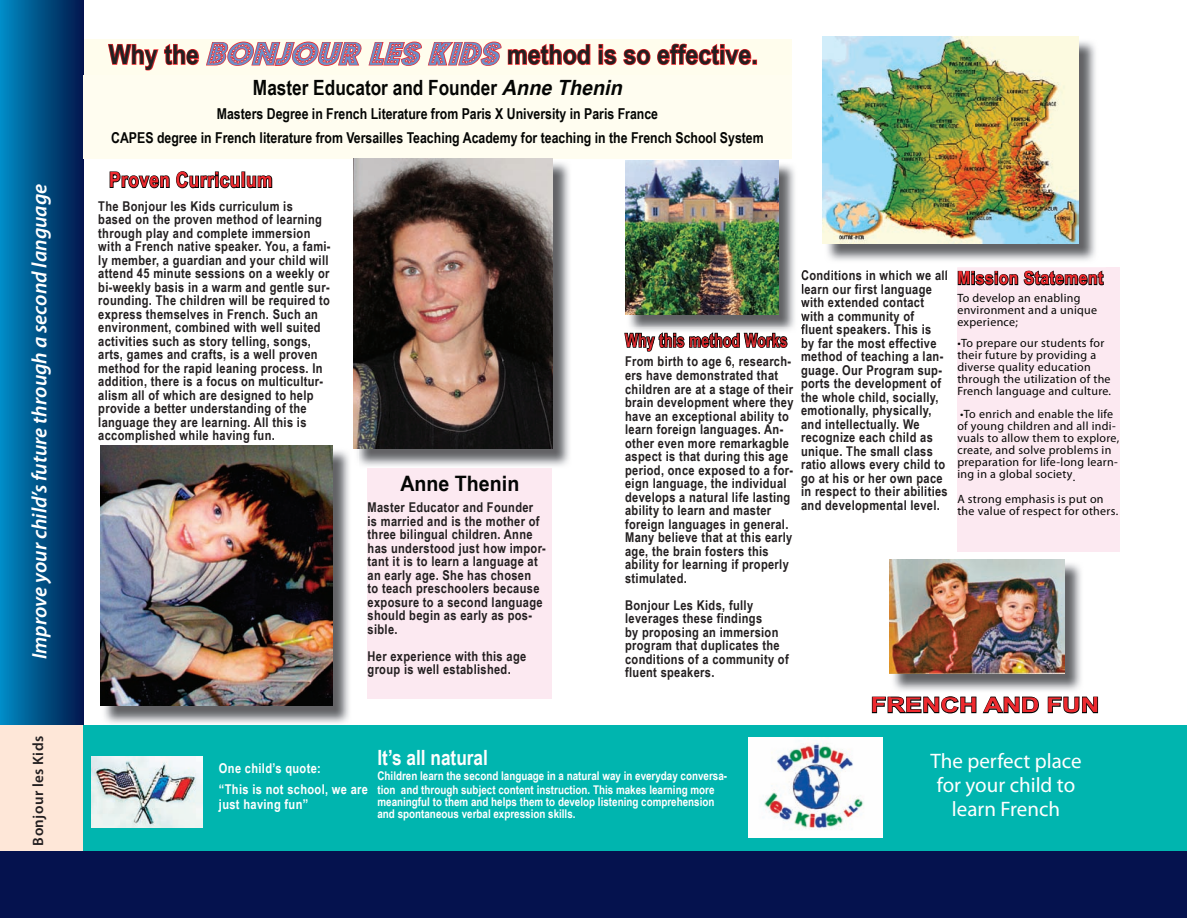
<style>
.page{position:relative;width:1187px;height:918px;background:#fff}
.page>*{position:absolute;margin:0;border:0;box-sizing:border-box;transform-origin:0 0}
.t1{font:700 27px "Arial Narrow";color:#231f20;scale:1.05 1}
.t2{font:700 21.3px "Arial Narrow";color:#040504;scale:1.13 1}
.t3{font:italic 600 21px "Myriad Pro";color:#fff}
.t4{font:21px/24px "Myriad Pro";color:#fff;text-align:center}
.t5{font:700 21px "Arial Narrow";color:#040503}
.t6{font:700 21px "Arial Narrow";letter-spacing:.025em;color:#ee292e}
.t7{font:700 21px "Arial Narrow";color:#fefefe}
.t8{font:700 21px "Arial Narrow";color:#ee292e;scale:1.49 1}
.t9{font:700 18.75px "Arial Narrow";letter-spacing:.025em;color:#ee292e;scale:.88 1}
.t10{font:700 18px "Arial Narrow";letter-spacing:.025em;color:#ee292e;scale:1.06 1}
.t11{font:700 15px/24px "Arial Narrow";color:#040503;text-align:center}
.t12{font:600 15px "Myriad Pro";letter-spacing:.025em;color:#231f20}
.t13{font:700 13.5px/13.5px "Arial Narrow";letter-spacing:.025em;color:#231f20}
.t14{font:700 13.5px/21px "Arial Narrow";letter-spacing:.025em;color:#fff}
.t15{font:12px/12px "Myriad Pro";letter-spacing:.025em;color:#040503}
.t16{font:700 12px/13.5px "Arial Narrow";color:#fff}
.s1{font-family:"Budmo Jiggler";font-weight:400;font-style:italic;color:#6b90ca}
.s2{font-style:italic}
</style>
<div class="page">
<div style="left:0;top:851px;width:1186px;height:67px;background:#05124e"></div>
<div style="left:0;top:0;width:83px;height:725px;background:linear-gradient(to right,#008cc4,#02174a)"></div>
<div style="left:0;top:725px;width:83px;height:126px;background:#fee7d8"></div>
<div style="left:83px;top:726px;width:1103px;height:125px;background:#00b5af"></div>
<img style="left:102px;top:447px;width:256px;height:279px">
<img style="left:100px;top:446px;width:232px;height:260px">
<img style="left:92px;top:756px;width:111px;height:71px">
<div style="left:957px;top:267px;width:162px;height:285px;background:#fce9f1"></div>
<svg style="left:957px;top:271px;width:146px;height:14px"></svg>
<svg style="left:624px;top:332px;width:163px;height:20px"></svg>
<div style="left:84px;top:39px;width:707px;height:39px;background:#fffded"></div>
<svg style="left:108px;top:41px;width:483px;height:30px"></svg>
<svg style="left:598px;top:43px;width:159px;height:23px"></svg>
<svg style="left:109px;top:171px;width:164px;height:18px"></svg>
<div style="left:83px;top:75px;width:708px;height:84px;background:#fffdf0"></div>
<img style="left:748px;top:737px;width:134px;height:100px">
<svg style="left:871px;top:696px;width:226px;height:17px"></svg>
<img style="left:626px;top:162px;width:169px;height:165px">
<svg style="left:801px;top:273px;width:1px;height:72px"></svg>
<img style="left:626px;top:332px;width:161px;height:13px">
<img style="left:662px;top:333px;width:124px;height:12px">
<img style="left:714px;top:333px;width:66px;height:12px">
<img style="left:625px;top:160px;width:153px;height:154px">
<img style="left:827px;top:39px;width:269px;height:232px">
<img style="left:827px;top:270px;width:120px;height:1px">
<img style="left:957px;top:267px;width:146px;height:4px">
<img style="left:1027px;top:270px;width:75px;height:1px">
<img style="left:822px;top:37px;width:256px;height:207px">
<img style="left:890px;top:561px;width:202px;height:136px">
<img style="left:890px;top:696px;width:197px;height:2px">
<img style="left:900px;top:697px;width:192px;height:1px">
<img style="left:889px;top:559px;width:175px;height:114px">
<img style="left:358px;top:160px;width:212px;height:306px">
<img style="left:355px;top:448px;width:3px;height:28px">
<img style="left:353px;top:159px;width:199px;height:289px">
<div style="left:367px;top:468px;width:185px;height:230px;background:#fce9f1"></div>
<h3 class="t3" style="left:26px;top:659px;width:477px;rotate:-90deg">Improve your child’s future through a second language</h3>
<p class="t12" style="left:29px;top:845px;width:111px;rotate:-90deg">Bonjour les Kids</p>
<h1 class="t1" style="left:109px;top:39px;width:619px">Why the <span class="s1">BONJOUR LES KIDS</span>method is so effective.</h1>
<h3 class="t5" style="left:253px;top:75px;width:375px">Master Educator and Founder <span class="s2">Anne Thenin</span></h3>
<p class="t11" style="left:111px;top:101px;width:654px">Masters Degree in French Literature from Paris X University in Paris France<br>CAPES degree in French literature from Versailles Teaching Academy for teaching in the French School System</p>
<h3 class="t6" style="left:109px;top:168px;width:165px">Proven Curriculum</h3>
<p class="t13" style="left:98px;top:199px;width:234px">The Bonjour les Kids curriculum is<br>based on the proven method of learning through play and complete immersion with a French native speaker. You, a fami&shy;ly member, a guardian and your child will attend 45 minute sessions on a weekly or bi-weekly basis in a warm and gentle sur&shy;rounding. The children will be required to express themselves in French. Such an environment, combined with well suited activities such as story telling, songs, arts, games and crafts, is a well proven method for the rapid leaning process. In addition, there is a focus on multicultur&shy;alism all of which are designed to help provide a better understanding of the language they are learning. All this is accomplished while having fun.</p>
<h2 class="t2" style="left:400px;top:471px;width:107px">Anne Thenin</h2>
<p class="t13" style="left:367px;top:500px;width:180px">Master Educator and Founder is married and is the mother of three bilingual children. Anne has understood just how impor&shy;tant it is to learn a language at an early age. She has chosen<br>to teach preschoolers because exposure to a second language should begin as early as pos&shy;sible.</p>
<p class="t13" style="left:367px;top:649px;width:160px">Her experience with this age group is well established.</p>
<p class="t13" style="left:801px;top:268px;width:148px">Conditions in which we all learn our first language with extended contact with a community of fluent speakers. This is<br>by far the most effective method of teaching a lan&shy;guage. Our Program sup&shy;ports the development of the whole child, socially, emotionally, physically, and intellectually. We recognize each child as unique. The small class ratio allows every child to go at his or her own pace in respect to their abilities and developmental level.</p>
<h3 class="t10" style="left:957px;top:267px;width:139px">Mission Statement</h3>
<p class="t15" style="left:957px;top:292px;width:141px">To develop an enabling environment and a unique experience;</p>
<p class="t15" style="left:957px;top:337px;width:155px">•To prepare our students for their future by providing a diverse quality education through the utilization of the<br>French language and culture.</p>
<p class="t15" style="left:957px;top:408px;width:163px">•To enrich and enable the life of young children and all indi&shy;vuals to allow them to explore, create, and solve problems in preparation for life-long learn&shy;ing in a global society.</p>
<p class="t15" style="left:957px;top:493px;width:162px">A strong emphasis is put on the value of respect for others.</p>
<h3 class="t9" style="left:625px;top:329px;width:186px">Why this method Works</h3>
<p class="t13" style="left:625px;top:355px;width:170px">From birth to age 6, research&shy;ers have demonstrated that children are at a stage of their brain development where they have an exceptional ability to learn foreign languages. An&shy;other even more remarkagble aspect is that during this age period, once exposed to a for&shy;eign language, the individual develops a natural life lasting ability to learn and master foreign languages in general.<br>Many believe that at this early age, the brain fosters this ability for learning if properly stimulated.</p>
<p class="t13" style="left:625px;top:598px;width:165px">Bonjour Les Kids, fully leverages these findings<br>by proposing an immersion program that duplicates the conditions of a community of fluent speakers.</p>
<h3 class="t8" style="left:870px;top:693px;width:155px">FRENCH AND FUN</h3>
<p class="t14" style="left:219px;top:757px;width:151px">One child’s quote:<br>“This is not school, we are</p>
<p class="t14" style="left:219px;top:793px;width:91px">just having fun”</p>
<h3 class="t7" style="left:377px;top:745px;width:112px">It’s all natural</h3>
<p class="t16" style="left:377px;top:769px;width:351px">Children learn the second language in a natural way in everyday conversa&shy;tion and through subject content instruction. This makes learning more</p>
<p class="t16" style="left:377px;top:795px;width:338px;line-height:12px">meaningful to them and helps them to develop listening comprehension and spontaneous verbal expression skills.</p>
<h3 class="t4" style="left:930px;top:748px;width:153px">The perfect place for your child to learn French</h3>
</div>
